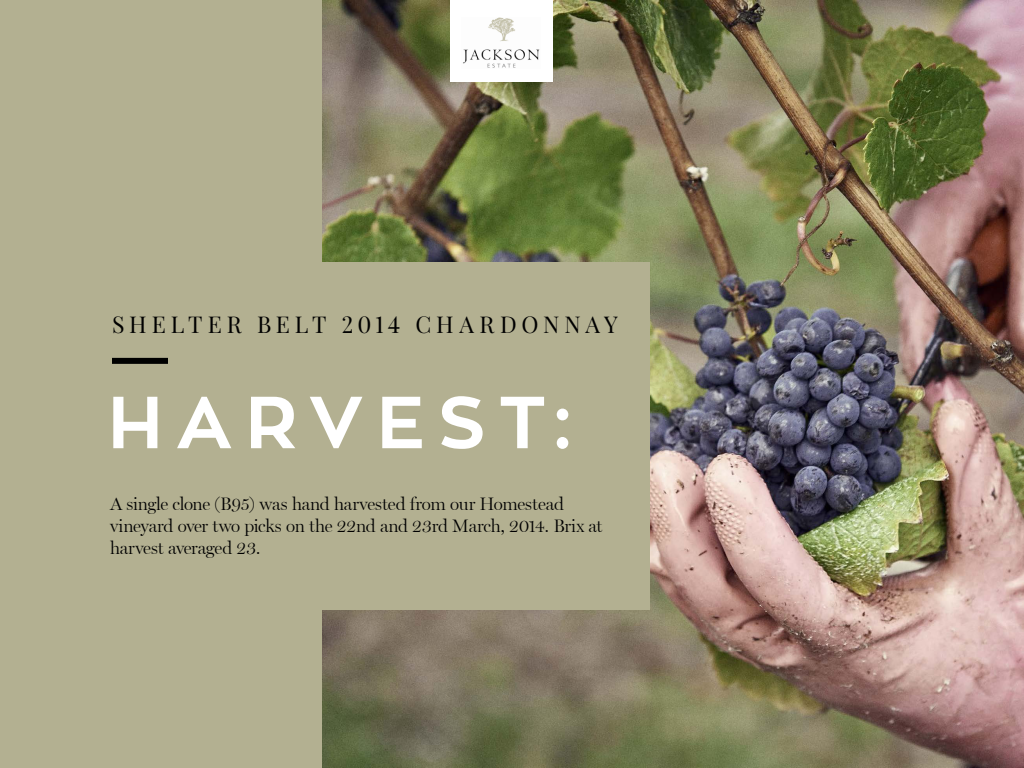
<style>
.page{position:relative;width:1024px;height:768px;background:#b3b091}
.page>*{position:absolute;margin:0;border:0;box-sizing:border-box;transform-origin:0 0}
.t1{font:700 73px "Zona Pro";letter-spacing:.185em;color:#fff}
.t2{font:23.1px "Playfair Display";letter-spacing:.205em;color:#000}
.t3{font:300 18px/22px "Miller Display";letter-spacing:-.015em;color:#000}
</style>
<div class="page">
<img style="left:322px;top:0;width:702px;height:768px">
<div style="left:54px;top:262px;width:596px;height:348px;background:#b3b091"></div>
<div style="left:450px;top:0;width:103px;height:81px;background:#fff"></div>
<img style="left:463px;top:17px;width:77px;height:51px">
<div style="left:112px;top:358px;width:56px;height:6px;background:#000"></div>
<p class="t2" style="left:112px;top:310px;width:507px">SHELTER BELT 2014 CHARDONNAY</p>
<p class="t1" style="left:108px;top:375px;width:466px">HARVEST:</p>
<p class="t3" style="left:110px;top:493px;width:494px">A single clone (B95) was hand harvested from our Homestead vineyard over two picks on the 22nd and 23rd March, 2014. Brix at harvest averaged 23.</p>
</div>
